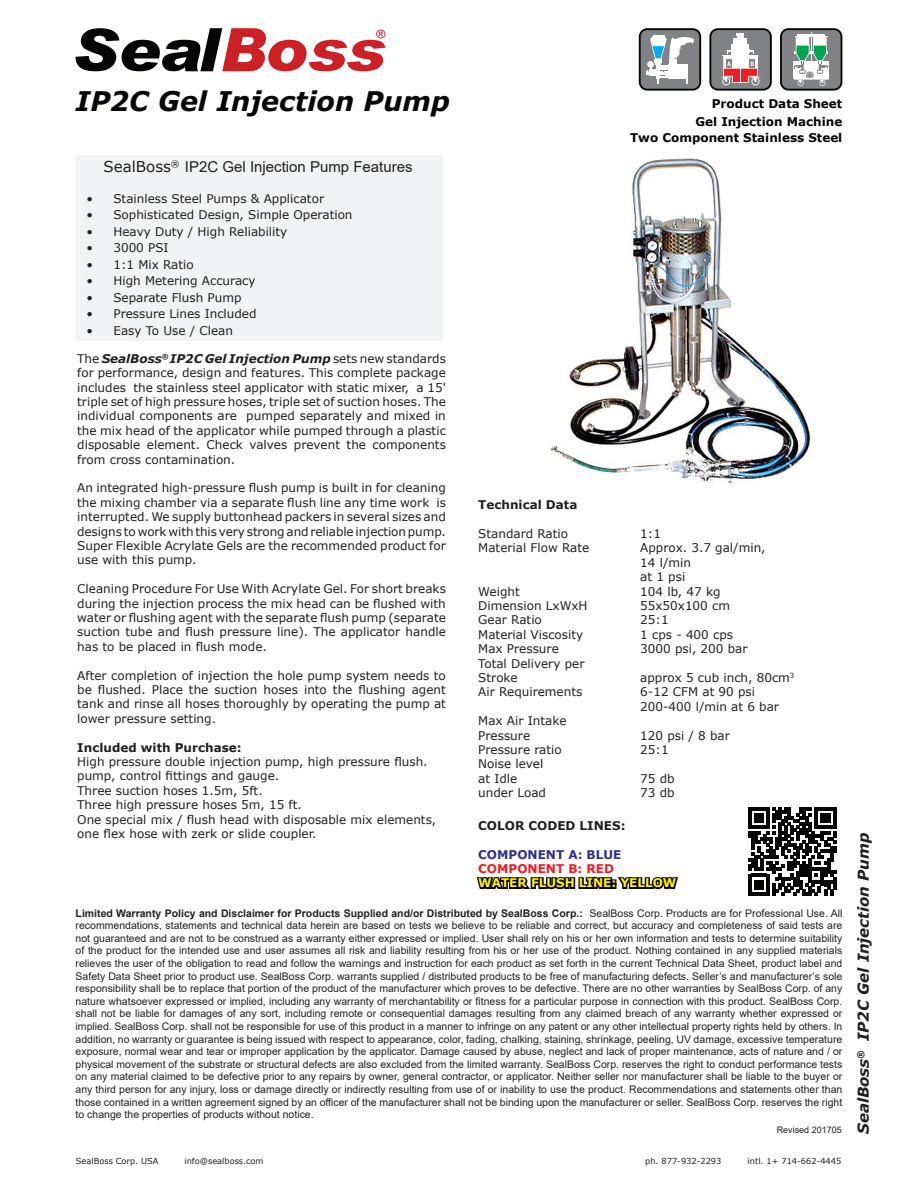
<style>
.page{position:relative;width:918px;height:1188px;background:#fff}
.page>*{position:absolute;margin:0;border:0;box-sizing:border-box;transform-origin:0 0}
.t1{font:italic 700 27px "Verdana";color:#060604}
.t2{font:15px "Arial";color:#231f20}
.t3{font:italic 700 15px "Verdana";color:#231f20}
.t4{font:12px/14.4px "Verdana";color:#231f20}
.t5{font:700 12px "Verdana";color:#040503}
.t6{font:700 12px "Verdana";color:#231f20}
.t7{font:700 12px "Verdana";color:#fff101}
.t8{font:700 12px "Verdana";color:#2e3092}
.t9{font:700 12px "Verdana";color:#ee1d23}
.t10{font:10.5px/12.6px "Arial";color:#231f20;text-align:justify}
.t11{font:9px "Arial";color:#231f20}
.t12{font:8.25px "Verdana";color:#231f20}
.s1{font-family:"Verdana"}
.s2{font-weight:700;font-style:italic}
.s3{font-weight:700}
</style>
<div class="page">
<svg style="left:76px;top:28px;width:309px;height:43px"></svg>
<svg style="left:639px;top:28px;width:62px;height:63px"></svg>
<svg style="left:709px;top:28px;width:63px;height:63px"></svg>
<svg style="left:780px;top:28px;width:62px;height:63px"></svg>
<svg style="left:476px;top:876px;width:202px;height:14px"></svg>
<svg style="left:748px;top:807px;width:88px;height:88px"></svg>
<div style="left:75px;top:155px;width:368px;height:186px;background:#f2f3f4"></div>
<img style="left:550px;top:158px;width:261px;height:326px">
<h1 class="t1" style="left:76px;top:82px;width:376px">IP2C Gel Injection Pump</h1>
<h2 class="t2" style="left:104px;top:157px;width:310px"><span class="s1">SealBoss</span><sup>®</sup> IP2C Gel Injection Pump Features</h2>
<p class="t4" style="left:86px;top:191px;width:239px">• Stainless Steel Pumps &amp; Applicator</p>
<p class="t4" style="left:86px;top:207px;width:268px">• Sophisticated Design, Simple Operation</p>
<p class="t4" style="left:86px;top:224px;width:202px">• Heavy Duty / High Reliability</p>
<p class="t4" style="left:86px;top:240px;width:84px">• 3000 PSI</p>
<p class="t4" style="left:86px;top:257px;width:109px">• 1:1 Mix Ratio</p>
<p class="t4" style="left:86px;top:273px;width:171px">• High Metering Accuracy</p>
<p class="t4" style="left:86px;top:290px;width:157px">• Separate Flush Pump</p>
<p class="t4" style="left:86px;top:306px;width:172px">• Pressure Lines Included</p>
<p class="t4" style="left:86px;top:323px;width:148px">• Easy To Use / Clean</p>
<p class="t4" style="left:77px;top:351px;width:370px;text-align:justify">The <span class="s2">SealBoss</span><sup>®</sup> <span class="s2">IP2C Gel Injection Pump</span> sets new standards for performance, design and features. This complete package includes the stainless steel applicator with static mixer, a 15' triple set of high pressure hoses, triple set of suction hoses. The individual components are pumped separately and mixed in the mix head of the applicator while pumped through a plastic disposable element. Check valves prevent the components from cross contamination.</p>
<p class="t4" style="left:77px;top:481px;width:370px;text-align:justify">An integrated high-pressure flush pump is built in for cleaning the mixing chamber via a separate flush line any time work is interrupted. We supply buttonhead packers in several sizes and designs to work with this very strong and reliable injection pump.<br>Super Flexible Acrylate Gels are the recommended product for use with this pump.</p>
<p class="t4" style="left:77px;top:581px;width:370px;text-align:justify">Cleaning Procedure For Use With Acrylate Gel. For short breaks during the injection process the mix head can be flushed with water or flushing agent with the separate flush pump (separate suction tube and flush pressure line). The applicator handle has to be placed in flush mode.</p>
<p class="t4" style="left:77px;top:668px;width:370px;text-align:justify">After completion of injection the hole pump system needs to be flushed. Place the suction hoses into the flushing agent tank and rinse all hoses thoroughly by operating the pump at lower pressure setting.</p>
<p class="t6" style="left:77px;top:739px;width:166px">Included with Purchase:</p>
<p class="t4" style="left:77px;top:754px;width:361px">High pressure double injection pump, high pressure flush. pump, control fittings and gauge.<br>Three suction hoses 1.5m, 5ft.<br>Three high pressure hoses 5m, 15 ft.<br>One special mix / flush head with disposable mix elements, one flex hose with zerk or slide coupler.</p>
<p class="t5" style="left:712px;top:95px;width:132px">Product Data Sheet</p>
<p class="t5" style="left:630px;top:129px;width:214px">Two Component Stainless Steel</p>
<p class="t5" style="left:695px;top:113px;width:148px">Gel Injection Machine</p>
<p class="t6" style="left:478px;top:496px;width:101px">Technical Data</p>
<p class="t4" style="left:478px;top:526px;width:91px">Standard Ratio</p>
<p class="t4" style="left:640px;top:526px;width:22px">1:1</p>
<p class="t4" style="left:478px;top:541px;width:113px">Material Flow Rate</p>
<p class="t4" style="left:640px;top:541px;width:127px">Approx. 3.7 gal/min,<br>14 l/min<br>at 1 psi</p>
<p class="t4" style="left:478px;top:584px;width:43px">Weight</p>
<p class="t4" style="left:640px;top:584px;width:82px">104 lb, 47 kg</p>
<p class="t4" style="left:478px;top:598px;width:111px">Dimension LxWxH</p>
<p class="t4" style="left:640px;top:598px;width:91px">55x50x100 cm</p>
<p class="t4" style="left:478px;top:613px;width:65px">Gear Ratio</p>
<p class="t4" style="left:640px;top:613px;width:30px">25:1</p>
<p class="t4" style="left:478px;top:627px;width:106px">Material Viscosity</p>
<p class="t4" style="left:640px;top:627px;width:94px">1 cps - 400 cps</p>
<p class="t4" style="left:478px;top:641px;width:82px">Max Pressure</p>
<p class="t4" style="left:640px;top:641px;width:109px">3000 psi, 200 bar</p>
<p class="t4" style="left:478px;top:656px;width:108px">Total Delivery per<br>Stroke</p>
<p class="t4" style="left:640px;top:670px;width:156px">approx 5 cub inch, 80cm<sup>3</sup></p>
<p class="t4" style="left:478px;top:685px;width:106px">Air Requirements</p>
<p class="t4" style="left:640px;top:685px;width:140px">6-12 CFM at 90 psi<br>200-400 l/min at 6 bar</p>
<p class="t4" style="left:478px;top:713px;width:90px">Max Air Intake<br>Pressure</p>
<p class="t4" style="left:640px;top:728px;width:91px">120 psi / 8 bar</p>
<p class="t4" style="left:478px;top:742px;width:85px">Pressure ratio</p>
<p class="t4" style="left:640px;top:742px;width:30px">25:1</p>
<p class="t4" style="left:478px;top:757px;width:67px">Noise level at Idle</p>
<p class="t4" style="left:640px;top:771px;width:36px">75 db</p>
<p class="t4" style="left:478px;top:785px;width:69px">under Load</p>
<p class="t4" style="left:640px;top:785px;width:36px">73 db</p>
<p class="t6" style="left:478px;top:817px;width:149px">COLOR CODED LINES:</p>
<p class="t8" style="left:478px;top:846px;width:145px">COMPONENT A: BLUE</p>
<p class="t9" style="left:478px;top:860px;width:137px">COMPONENT B: RED</p>
<p class="t7" style="left:478px;top:875px;width:200px">WATER FLUSH LINE: YELLOW</p>
<p class="t10" style="left:76px;top:907px;width:768px"><span class="s3">Limited Warranty Policy and Disclaimer for Products Supplied and/or Distributed by SealBoss Corp.:</span> SealBoss Corp. Products are for Professional Use. All recommendations, statements and technical data herein are based on tests we believe to be reliable and correct, but accuracy and completeness of said tests are not guaranteed and are not to be construed as a warranty either expressed or implied. User shall rely on his or her own information and tests to determine suitability of the product for the intended use and user assumes all risk and liability resulting from his or her use of the product. Nothing contained in any supplied materials relieves the user of the obligation to read and follow the warnings and instruction for each product as set forth in the current Technical Data Sheet, product label and Safety Data Sheet prior to product use. SealBoss Corp. warrants supplied / distributed products to be free of manufacturing defects. Seller’s and manufacturer’s sole responsibility shall be to replace that portion of the product of the manufacturer which proves to be defective. There are no other warranties by SealBoss Corp. of any nature whatsoever expressed or implied, including any warranty of merchantability or fitness for a particular purpose in connection with this product. SealBoss Corp. shall not be liable for damages of any sort, including remote or consequential damages resulting from any claimed breach of any warranty whether expressed or implied. SealBoss Corp. shall not be responsible for use of this product in a manner to infringe on any patent or any other intellectual property rights held by others. In addition, no warranty or guarantee is being issued with respect to appearance, color, fading, chalking, staining, shrinkage, peeling, UV damage, excessive temperature exposure, normal wear and tear or improper application by the applicator. Damage caused by abuse, neglect and lack of proper maintenance, acts of nature and / or physical movement of the substrate or structural defects are also excluded from the limited warranty. SealBoss Corp. reserves the right to conduct performance tests on any material claimed to be defective prior to any repairs by owner, general contractor, or applicator. Neither seller nor manufacturer shall be liable to the buyer or any third person for any injury, loss or damage directly or indirectly resulting from use of or inability to use the product. Recommendations and statements other than those contained in a written agreement signed by an officer of the manufacturer shall not be binding upon the manufacturer or seller. SealBoss Corp. reserves the right to change the properties of products without notice.</p>
<p class="t11" style="left:777px;top:1124px;width:67px">Revised 201705</p>
<p class="t12" style="left:76px;top:1155px;width:84px">SealBoss Corp. USA</p>
<p class="t12" style="left:184px;top:1155px;width:81px">info@sealboss.com</p>
<p class="t12" style="left:645px;top:1155px;width:78px">ph. 877-932-2293</p>
<p class="t12" style="left:748px;top:1155px;width:95px">intl. 1+ 714-662-4445</p>
<h2 class="t3" style="left:853px;top:1134px;width:303px;rotate:-90deg">SealBoss<sup>®</sup> IP2C Gel Injection Pump</h2>
</div>
